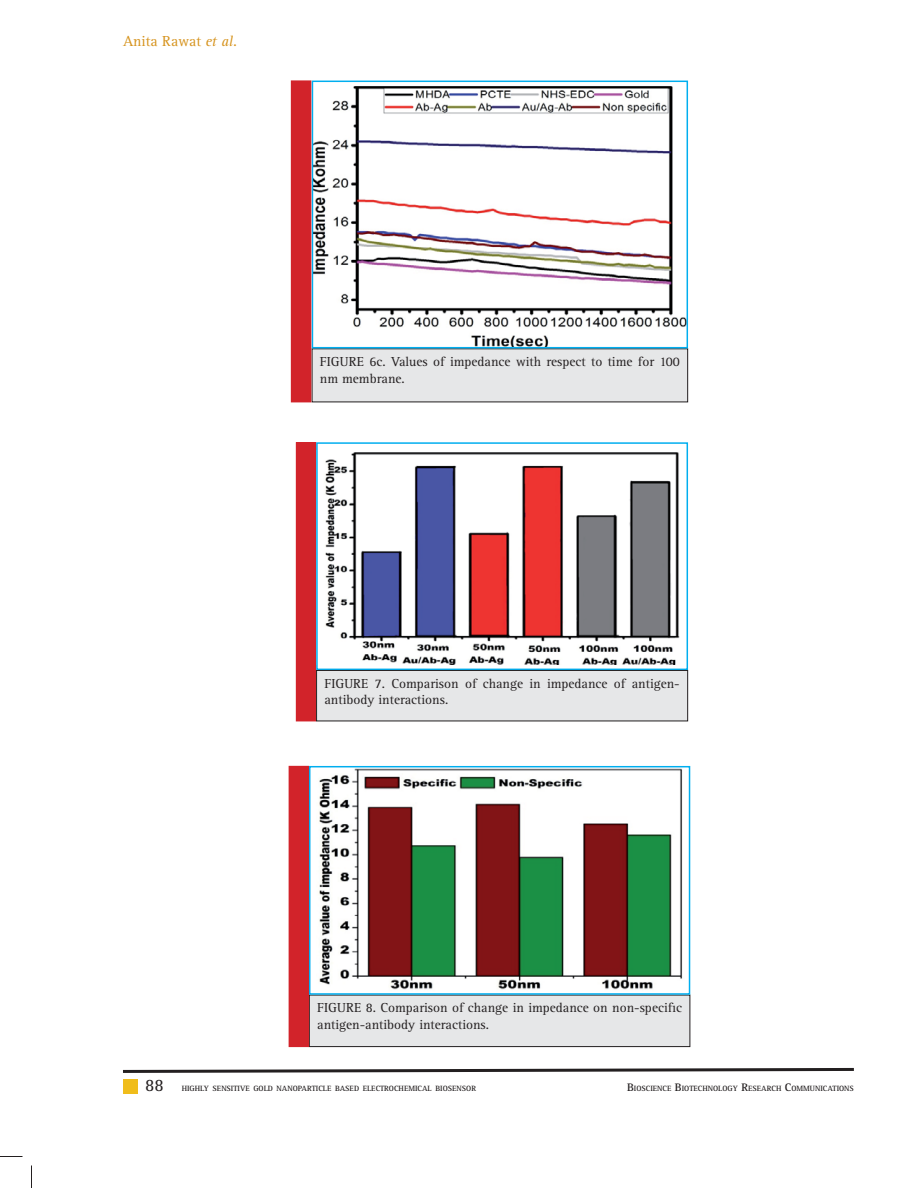
<style>
.page{position:relative;width:918px;height:1188px;background:#fff}
.page>*{position:absolute;margin:0;border:0;box-sizing:border-box;transform-origin:0 0}
.t1{font:18px "Rotis Serif Std";color:#231f20}
.t2{font:15px "Rotis Serif Std";color:#d6931d}
.t3{font:13.5px/16.5px "Rotis Serif Std";color:#231f20}
.t4{font:700 7.8px "Rotis Serif Std";color:#231f20}
.s1{font-style:italic}
.s2{font-size:11.25px}
</style>
<div class="page">
<div style="left:123px;top:1079px;width:15px;height:15px;background:#f0bd1b"></div>
<svg style="left:123px;top:1067px;width:731px;height:6px"></svg>
<div style="left:309px;top:995px;width:381px;height:52px;background:#e6e7e8"></div>
<div style="left:309px;top:995px;width:381px;height:52px;border:1px solid #231f20"></div>
<div style="left:289px;top:766px;width:20px;height:281px;background:#d2232a"></div>
<img style="left:319px;top:769px;width:364px;height:221px">
<div style="left:309px;top:766px;width:381px;height:229px;border:2px solid #00aeef"></div>
<div style="left:312px;top:349px;width:376px;height:53px;background:#e6e7e8"></div>
<img style="left:315px;top:86px;width:370px;height:259px">
<div style="left:312px;top:81px;width:376px;height:267px;border:2px solid #00aeef"></div>
<div style="left:291px;top:81px;width:20px;height:321px;background:#d2232a"></div>
<div style="left:296px;top:443px;width:20px;height:278px;background:#d2232a"></div>
<img style="left:325px;top:452px;width:355px;height:212px">
<div style="left:316px;top:442px;width:372px;height:228px;border:2px solid #00aeef"></div>
<div style="left:317px;top:670px;width:371px;height:51px;background:#e6e7e8"></div>
<div style="left:316px;top:670px;width:372px;height:51px;border:1px solid #231f20"></div>
<svg style="left:0;top:1156px;width:22px;height:1px"></svg>
<svg style="left:31px;top:1166px;width:1px;height:22px"></svg>
<p class="t2" style="left:123px;top:35px;width:116px">Anita Rawat <span class="s1">et al.</span></p>
<p class="t3" style="left:320px;top:354px;width:361px">FIGURE 6c. Values of impedance with respect to time for 100 nm membrane.</p>
<p class="t3" style="left:324px;top:676px;width:357px">FIGURE 7. Comparison of change in impedance of antigen&shy;antibody interactions.</p>
<p class="t3" style="left:317px;top:1001px;width:366px">FIGURE 8. Comparison of change in impedance on non-specific antigen-antibody interactions.</p>
<h1 class="t1" style="left:145px;top:1078px;width:20px">88</h1>
<p class="t4" style="left:182px;top:1085px;width:296px">HIGHLY SENSITIVE GOLD NANOPARTICLE BASED ELECTROCHEMICAL BIOSENSOR</p>
<p class="t4" style="left:627px;top:1085px;width:228px"><span class="s2">B</span>IOSCIENCE <span class="s2">B</span>IOTECHNOLOGY <span class="s2">R</span>ESEARCH <span class="s2">C</span>OMMUNICATIONS</p>
</div>
